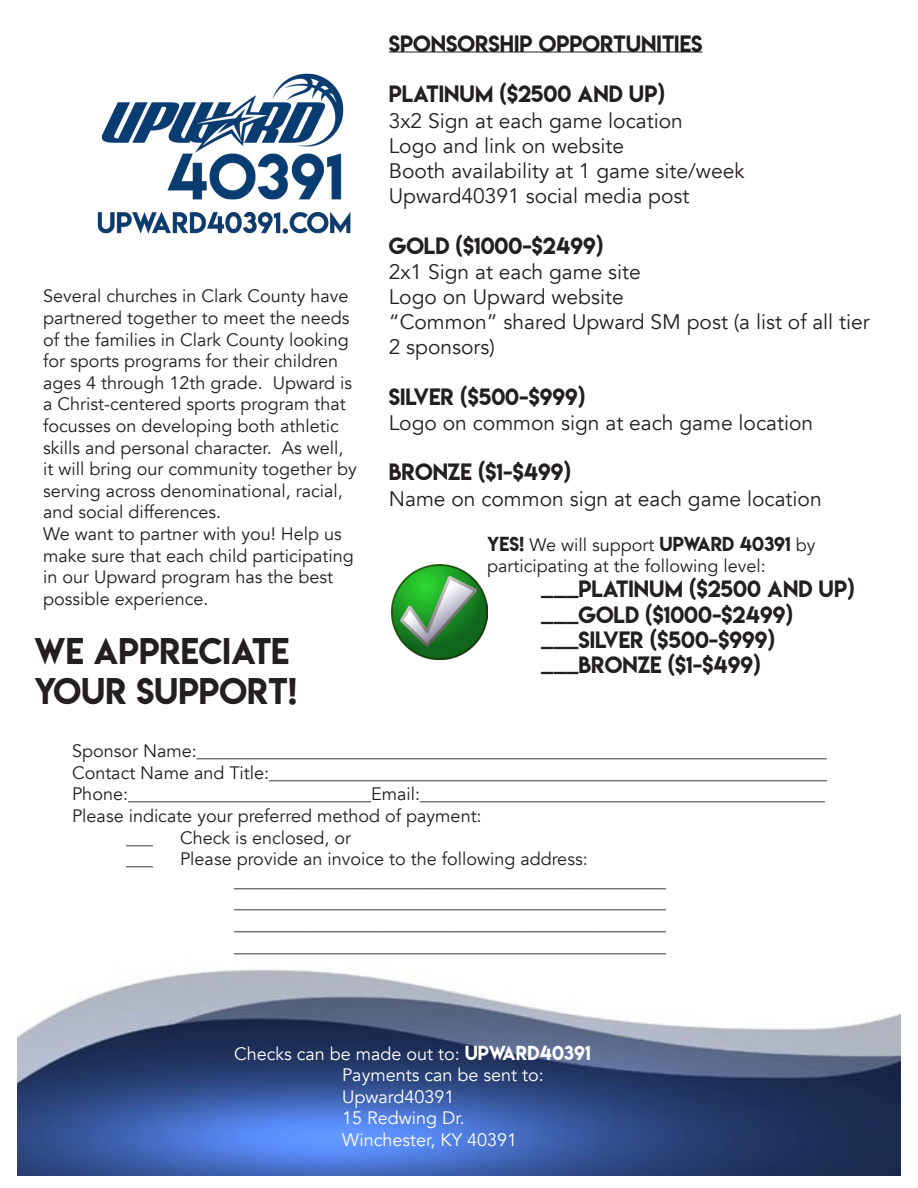
<style>
.page{position:relative;width:918px;height:1188px;background:#fff}
.page>*{position:absolute;margin:0;border:0;box-sizing:border-box;transform-origin:0 0}
.t1{font:33px "Lemon Milk";color:#231f20}
.t2{font:21px/25.2px "Avenir";color:#231f20}
.t3{font:21px "Lemon Milk";color:#231f20}
.t4{font:18px/21.6px "Avenir";color:#231f20}
.t5{font:18px "Avenir";color:#fff}
.t6{font:18px "Lemon Milk";color:#231f20}
.s1{font-family:"Avenir"}
.s2{font-family:"Lemon Milk"}
</style>
<div class="page">
<img style="left:17px;top:970px;width:884px;height:205px">
<img style="left:97px;top:51px;width:295px;height:183px">
<hr style="left:389px;top:52px;width:313px;height:1px;background:#231f20">
<img style="left:392px;top:564px;width:95px;height:96px">
<p class="t4" style="left:43px;top:286px;width:315px">Several churches in Clark County have partnered together to meet the needs of the families in Clark County looking for sports programs for their children ages 4 through 12th grade. Upward is a Christ-centered sports program that focusses on developing both athletic skills and personal character. As well, it will bring our community together by serving across denominational, racial, and social differences.</p>
<p class="t4" style="left:43px;top:523px;width:312px">We want to partner with you! Help us make sure that each child participating in our Upward program has the best possible experience.</p>
<p class="t1" style="left:34px;top:628px;width:257px">WE APPRECIATE</p>
<p class="t1" style="left:34px;top:667px;width:265px">YOUR SUPPORT!</p>
<p class="t3" style="left:389px;top:29px;width:315px">SPONSORSHIP OPPORTUNITIES</p>
<p class="t3" style="left:389px;top:79px;width:278px">PLATINUM ($2500 AND UP)</p>
<p class="t2" style="left:389px;top:108px;width:296px">3x2 Sign at each game location</p>
<p class="t2" style="left:389px;top:133px;width:237px">Logo and link on website</p>
<p class="t2" style="left:389px;top:159px;width:357px">Booth availability at 1 game site/week</p>
<p class="t2" style="left:389px;top:184px;width:302px">Upward40391 social media post</p>
<p class="t3" style="left:389px;top:230px;width:216px">GOLD ($1000-$2499)</p>
<p class="t2" style="left:389px;top:259px;width:254px">2x1 Sign at each game site</p>
<p class="t2" style="left:389px;top:285px;width:236px">Logo on Upward website</p>
<p class="t2" style="left:389px;top:310px;width:483px">“Common” shared Upward SM post (a list of all tier<br>2 sponsors)</p>
<p class="t3" style="left:389px;top:382px;width:198px">SILVER ($500-$999)</p>
<p class="t2" style="left:389px;top:411px;width:426px">Logo on common sign at each game location</p>
<p class="t3" style="left:389px;top:457px;width:184px">BRONZE ($1-$499)</p>
<p class="t2" style="left:389px;top:486px;width:434px">Name on common sign at each game location</p>
<p class="t6" style="left:487px;top:531px;width:330px">YES! <span class="s1">We will support</span> UPWARD 40391 <span class="s1">by</span></p>
<p class="t4" style="left:487px;top:556px;width:280px">participating at the following level:</p>
<p class="t3" style="left:541px;top:574px;width:315px">___PLATINUM ($2500 AND UP)</p>
<p class="t3" style="left:541px;top:599px;width:253px">___GOLD ($1000-$2499)</p>
<p class="t3" style="left:541px;top:625px;width:235px">___SILVER ($500-$999)</p>
<p class="t3" style="left:541px;top:650px;width:221px">___BRONZE ($1-$499)</p>
<p class="t4" style="left:72px;top:740px;width:756px">Sponsor Name:______________________________________________________________________</p>
<p class="t4" style="left:72px;top:762px;width:757px">Contact Name and Title:______________________________________________________________</p>
<p class="t4" style="left:72px;top:784px;width:755px">Phone:___________________________Email:_____________________________________________</p>
<p class="t4" style="left:72px;top:805px;width:411px">Please indicate your preferred method of payment:</p>
<p class="t4" style="left:126px;top:827px;width:28px">___</p>
<p class="t4" style="left:180px;top:827px;width:173px">Check is enclosed, or</p>
<p class="t4" style="left:126px;top:848px;width:28px">___</p>
<p class="t4" style="left:180px;top:848px;width:409px">Please provide an invoice to the following address:</p>
<p class="t4" style="left:234px;top:870px;width:433px">________________________________________________</p>
<p class="t4" style="left:234px;top:892px;width:433px">________________________________________________</p>
<p class="t4" style="left:234px;top:913px;width:433px">________________________________________________</p>
<p class="t4" style="left:234px;top:935px;width:433px">________________________________________________</p>
<p class="t5" style="left:234px;top:1043px;width:358px">Checks can be made out to: <span class="s2">UPWARD40391</span></p>
<p class="t5" style="left:342px;top:1064px;width:203px">Payments can be sent to:</p>
<p class="t5" style="left:342px;top:1086px;width:114px">Upward40391</p>
<p class="t5" style="left:342px;top:1107px;width:124px">15 Redwing Dr.</p>
<p class="t5" style="left:342px;top:1129px;width:177px">Winchester, KY 40391</p>
</div>
